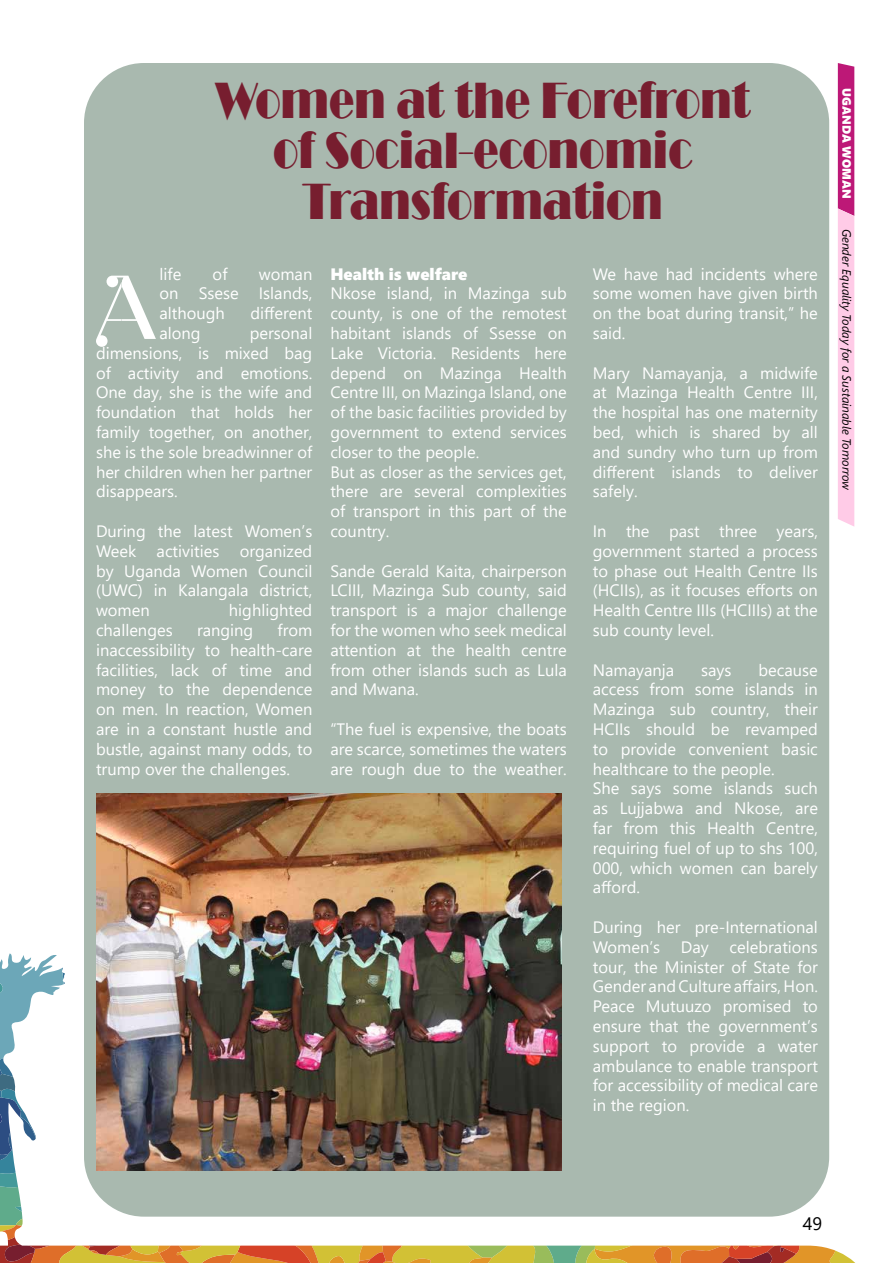
<style>
.page{position:relative;width:893px;height:1263px;background:#fff}
.page>*{position:absolute;margin:0;border:0;box-sizing:border-box;transform-origin:0 0}
.t1{font:91.65px "Safira";color:#fff}
.t2{font:52.5px/50.4px "Broadway";color:#771e2f;text-align:center;scale:.8 1}
.t3{font:18px "Segoe UI";color:#000}
.t4{font:16.5px/19.8px "Segoe UI";color:#fff;text-align:justify}
.t5{font:16.5px "Segoe UI Black";color:#fff}
.t6{font:italic 12px "Segoe UI";color:#000}
.t7{font:12px "Segoe UI Black";color:#fff}
</style>
<div class="page">
<div style="left:84px;top:63px;width:745px;height:1153px;background:#a9b9af;border-radius:60px"></div>
<img style="left:97px;top:793px;width:465px;height:160px">
<img style="left:0;top:953px;width:856px;height:310px">
<svg style="left:838px;top:63px;width:16px;height:464px;background:#ea92c3"></svg>
<h2 class="t2" style="left:215px;top:75px;width:670px">Women at the Forefront of Social-economic<br>Transformation</h2>
<p class="t4" style="left:160px;top:262px;width:23px">life</p>
<p class="t4" style="left:213px;top:262px;width:16px">of</p>
<p class="t4" style="left:160px;top:262px;width:154px;text-indent:99px">woman on Ssese Islands, although</p>
<h1 class="t1" style="left:96px;top:262px;width:65px">A</h1>
<p class="t4" style="left:250px;top:302px;width:63px">different</p>
<p class="t4" style="left:96px;top:322px;width:218px;text-indent:154px">personal dimensions, is mixed bag of activity and emotions.<br>One day, she is the wife and foundation that holds her family together, on another, she is the sole breadwinner of her children when her partner disappears.</p>
<p class="t4" style="left:96px;top:520px;width:218px">During the latest Women’s Week activities organized by Uganda Women Council (UWC) in Kalangala district, women</p>
<p class="t4" style="left:160px;top:322px;width:43px">along</p>
<p class="t4" style="left:229px;top:599px;width:85px">highlighted</p>
<p class="t4" style="left:96px;top:619px;width:218px;text-indent:182px">from inaccessibility to health-care facilities, lack of time and money to the dependence on men. In reaction, Women are in a constant hustle and bustle, against many odds, to trump over the challenges.</p>
<p class="t4" style="left:96px;top:619px;width:78px">challenges</p>
<p class="t4" style="left:197px;top:619px;width:58px">ranging</p>
<p class="t5" style="left:330px;top:262px;width:139px">Health is welfare</p>
<p class="t4" style="left:330px;top:282px;width:238px;text-align:left">Nkose island, in Mazinga sub county, is one of the remotest habitant islands of Ssesse on<br>Lake Victoria. Residents here depend on Mazinga Health<br>Centre III, on Mazinga Island, one of the basic facilities provided by government to extend services closer to the people.<br>But as closer as the services get, there are several complexities of transport in this part of the country.</p>
<p class="t4" style="left:330px;top:559px;width:238px">Sande Gerald Kaita, chairperson LCIII, Mazinga Sub county, said transport is a major challenge for the women who seek medical attention at the health centre from other islands such as Lula and Mwana.</p>
<p class="t4" style="left:330px;top:718px;width:238px">“The fuel is expensive, the boats are scarce, sometimes the waters are rough due to the weather.</p>
<p class="t4" style="left:593px;top:262px;width:227px">We have had incidents where some women have given birth on the boat during transit,” he said.</p>
<p class="t4" style="left:593px;top:361px;width:227px">Mary Namayanja, a midwife at Mazinga Health Centre III, the hospital has one maternity bed, which is shared by all and sundry who turn up from different islands to deliver safely.</p>
<p class="t4" style="left:593px;top:520px;width:227px">In the past three years, government started a process to phase out Health Centre IIs (HCIIs), as it focuses efforts on Health Centre IIIs (HCIIIs) at the sub county level.</p>
<p class="t4" style="left:593px;top:658px;width:83px">Namayanja</p>
<p class="t4" style="left:701px;top:658px;width:32px">says</p>
<p class="t4" style="left:593px;top:658px;width:227px;text-align:left;text-indent:166px">because access from some islands in<br>Mazinga sub country, their<br>HCIIs should be revamped to provide convenient basic healthcare to the people.<br>She says some islands such as Lujjabwa and Nkose, are far from this Health Centre, requiring fuel of up to shs 100,<br>000, which women can barely afford.</p>
<p class="t4" style="left:593px;top:916px;width:227px">During her pre-International<br>Women’s</p>
<p class="t4" style="left:593px;top:935px;width:227px;text-indent:137px">celebrations tour, the Minister of State for Gender and Culture affairs, Hon.<br>Peace Mutuuzo promised to ensure that the government’s support to provide a water ambulance to enable transport for accessibility of medical care in the region.</p>
<p class="t4" style="left:681px;top:935px;width:29px">Day</p>
<p class="t7" style="left:856px;top:88px;width:112px;rotate:90deg">UGANDA WOMAN</p>
<p class="t6" style="left:858px;top:229px;width:263px;rotate:90deg">Gender Equality Today for a Sustainable Tomorrow</p>
<p class="t3" style="left:803px;top:1206px;width:21px">49</p>
</div>
